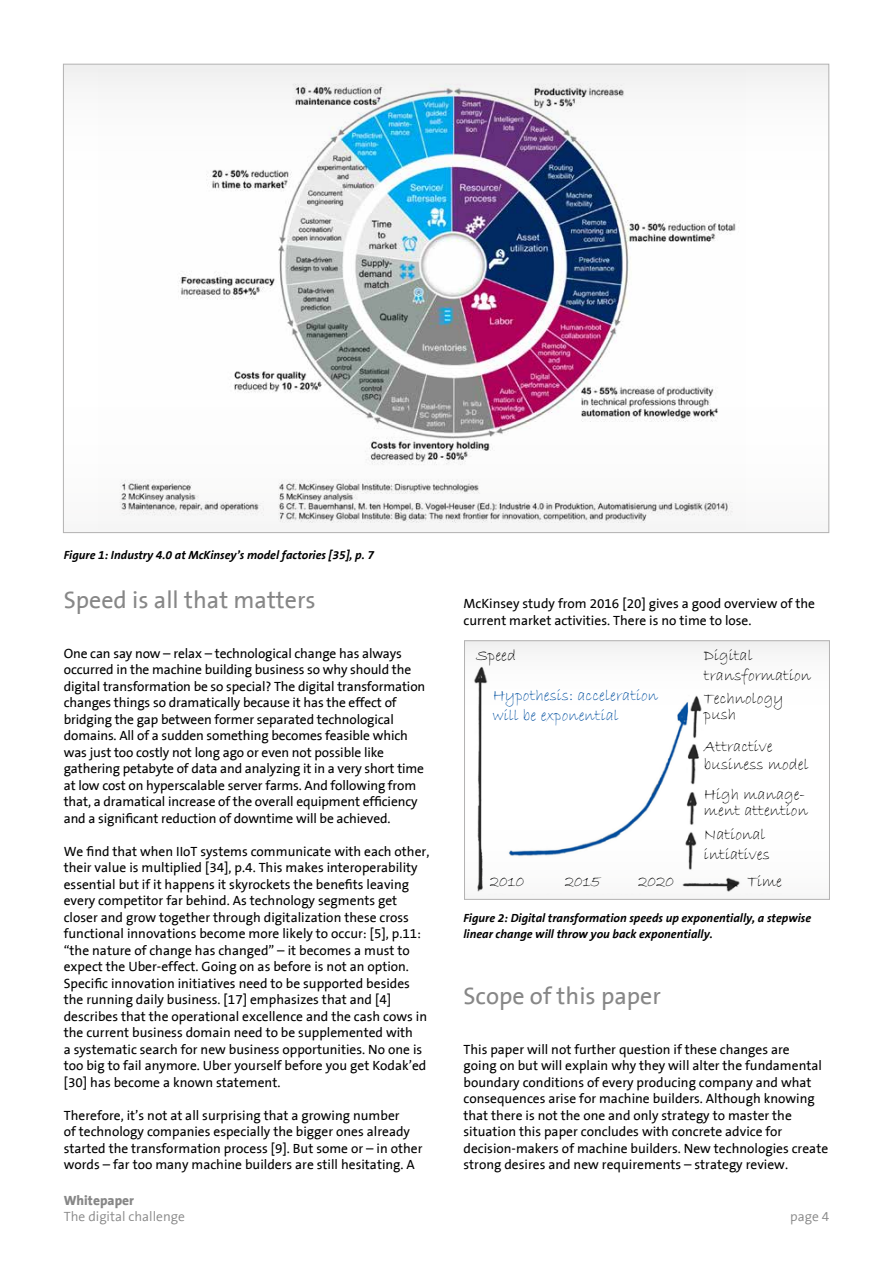
<style>
.page{position:relative;width:893px;height:1263px;background:#fff}
.page>*{position:absolute;margin:0;border:0;box-sizing:border-box;transform-origin:0 0}
.t1{font:24px "The Sans B5 Plain";color:#878787}
.t2{font:16.5px/19.8px "Bradley Hand ITC";color:#000}
.t3{font:16.5px/19.8px "Bradley Hand ITC";color:#004f9f}
.t4{font:13.5px/16.5px "The Sans B5 Plain";color:#000}
.t5{font:300 13.5px "The Sans B4";color:#878787}
.t6{font:800 13.5px "The Sans B8";color:#878787}
.t7{font:italic 700 12px/16.5px "The Sans B7";color:#000}
</style>
<div class="page">
<img style="left:474px;top:666px;width:266px;height:226px">
<div style="left:464px;top:640px;width:366px;height:260px;border:1px solid #b3b2b2"></div>
<img style="left:99px;top:69px;width:646px;height:454px">
<p class="t7" style="left:64px;top:547px;width:312px">Figure 1: Industry 4.0 at McKinsey’s model factories [35], p. 7</p>
<h1 class="t1" style="left:64px;top:588px;width:254px">Speed is all that matters</h1>
<p class="t4" style="left:64px;top:645px;width:363px">One can say now – relax – technological change has always occurred in the machine building business so why should the digital transformation be so special? The digital transformation changes things so dramatically because it has the effect of bridging the gap between former separated technological domains. All of a sudden something becomes feasible which was just too costly not long ago or even not possible like gathering petabyte of data and analyzing it in a very short time at low cost on hyperscalable server farms. And following from that, a dramatical increase of the overall equipment efficiency and a significant reduction of downtime will be achieved.</p>
<p class="t4" style="left:64px;top:843px;width:367px">We find that when IIoT systems communicate with each other, their value is multiplied [34], p.4. This makes interoperability essential but if it happens it skyrockets the benefits leaving every competitor far behind. As technology segments get closer and grow together through digitalization these cross functional innovations become more likely to occur: [5], p.11: “the nature of change has changed” – it becomes a must to expect the Uber-effect. Going on as before is not an option.<br>Specific innovation initiatives need to be supported besides the running daily business. [17] emphasizes that and [4] describes that the operational excellence and the cash cows in the current business domain need to be supplemented with<br>a systematic search for new business opportunities. No one is too big to fail anymore. Uber yourself before you get Kodak’ed [30] has become a known statement.</p>
<p class="t4" style="left:64px;top:1107px;width:360px">Therefore, it’s not at all surprising that a growing number<br>of technology companies especially the bigger ones already started the transformation process [9]. But some or – in other words – far too many machine builders are still hesitating. A</p>
<p class="t4" style="left:463px;top:596px;width:353px">McKinsey study from 2016 [20] gives a good overview of the current market activities. There is no time to lose.</p>
<p class="t2" style="left:476px;top:646px;width:42px">Speed</p>
<p class="t3" style="left:493px;top:686px;width:167px">Hypothesis: acceleration will be exponential</p>
<p class="t2" style="left:490px;top:872px;width:36px">2010</p>
<p class="t2" style="left:565px;top:872px;width:37px">2015</p>
<p class="t2" style="left:638px;top:872px;width:38px">2020</p>
<p class="t2" style="left:704px;top:646px;width:109px">Digital transformation</p>
<p class="t2" style="left:704px;top:690px;width:81px;line-height:16.5px">Technology push</p>
<p class="t2" style="left:704px;top:737px;width:106px;line-height:18px">Attractive business model</p>
<p class="t2" style="left:704px;top:786px;width:105px;line-height:16.5px">High manage&shy;ment attention</p>
<p class="t2" style="left:704px;top:825px;width:67px">National intiatives</p>
<p class="t2" style="left:747px;top:871px;width:36px">Time</p>
<p class="t7" style="left:463px;top:910px;width:349px">Figure 2: Digital transformation speeds up exponentially, a stepwise linear change will throw you back exponentially.</p>
<h1 class="t1" style="left:463px;top:984px;width:199px">Scope of this paper</h1>
<p class="t4" style="left:463px;top:1041px;width:366px">This paper will not further question if these changes are<br>going on but will explain why they will alter the fundamental boundary conditions of every producing company and what consequences arise for machine builders. Although knowing that there is not the one and only strategy to master the situation this paper concludes with concrete advice for decision-makers of machine builders. New technologies create strong desires and new requirements – strategy review.</p>
<p class="t6" style="left:64px;top:1193px;width:72px">Whitepaper</p>
<p class="t5" style="left:64px;top:1210px;width:123px">The digital challenge</p>
<p class="t5" style="left:790px;top:1210px;width:41px">page 4</p>
</div>
